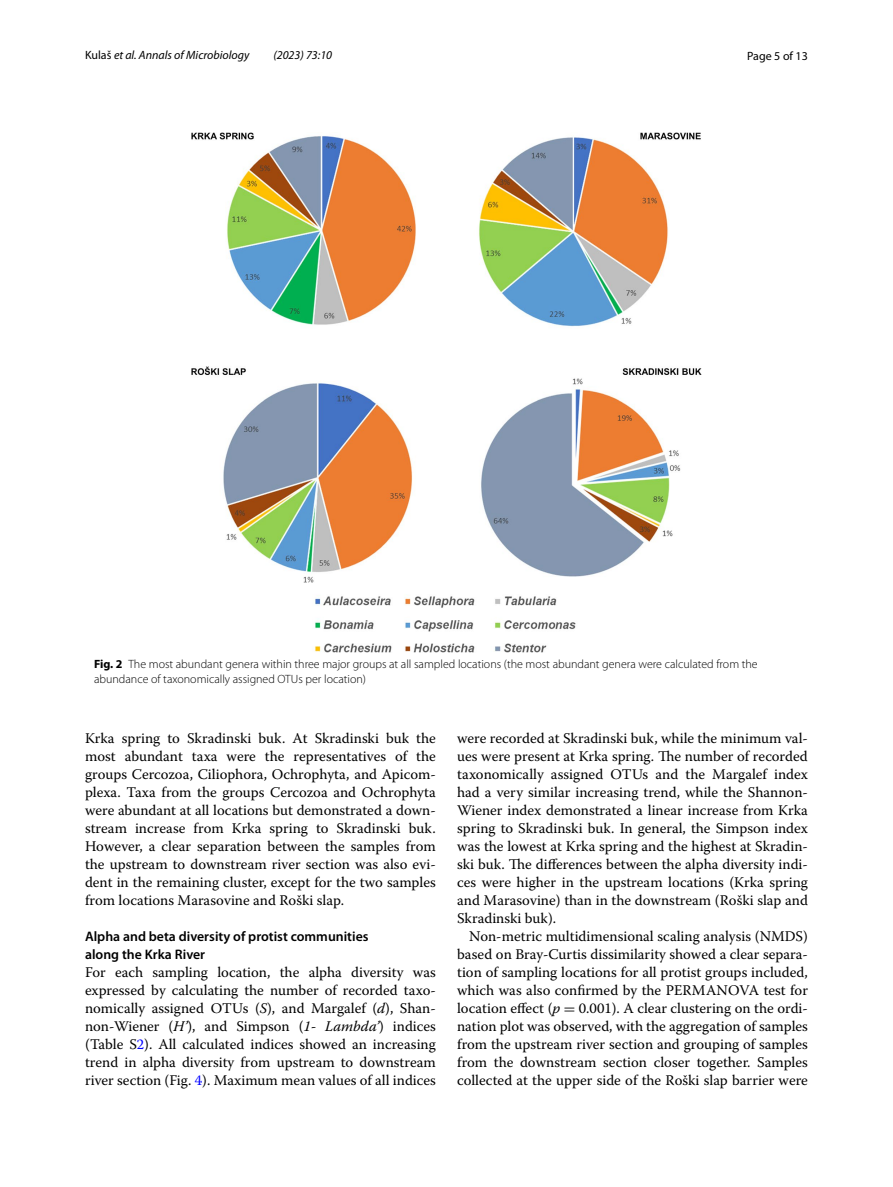
<style>
.page{position:relative;width:893px;height:1187px;background:#fff}
.page>*{position:absolute;margin:0;border:0;box-sizing:border-box;transform-origin:0 0}
.t1{font:14.7px/18px "Warnock Pro";color:#000;text-align:justify}
.t2{font:600 13.8px/18px "Myriad Pro";color:#000}
.t3{font:300 12px/15px "Myriad Pro";color:#000}
.t4{font:italic 12px "Myriad Pro";color:#000}
.t5{font:12px "Myriad Pro";color:#000}
.s1{font-style:normal}
.s2{font-weight:700}
.s3{font-style:italic}
.s4{color:#00f}
.s5{font-family:"MTSY"}
</style>
<div class="page">
<img style="left:191px;top:133px;width:511px;height:519px">
<p class="t4" style="left:85px;top:48px;width:166px"><span class="s1">Kulaš</span> et al. Annals of Microbiology</p>
<p class="t4" style="left:273px;top:48px;width:60px">(2023) 73:10</p>
<p class="t5" style="left:747px;top:48px;width:62px">Page 5 of 13</p>
<p class="t3" style="left:94px;top:656px;width:665px"><span class="s2">Fig. 2</span> The most abundant genera within three major groups at all sampled locations (the most abundant genera were calculated from the abundance of taxonomically assigned OTUs per location)</p>
<p class="t1" style="left:85px;top:728px;width:352px">Krka spring to Skradinski buk. At Skradinski buk the most abundant taxa were the representatives of the groups Cercozoa, Ciliophora, Ochrophyta, and Apicom&shy;plexa. Taxa from the groups Cercozoa and Ochrophyta were abundant at all locations but demonstrated a down&shy;stream increase from Krka spring to Skradinski buk.<br>However, a clear separation between the samples from the upstream to downstream river section was also evi&shy;dent in the remaining cluster, except for the two samples from locations Marasovine and Roški slap.</p>
<p class="t2" style="left:85px;top:926px;width:285px">Alpha and beta diversity of protist communities along the Krka River</p>
<p class="t1" style="left:85px;top:962px;width:352px">For each sampling location, the alpha diversity was expressed by calculating the number of recorded taxo&shy;nomically assigned OTUs (<span class="s3">S</span>), and Margalef (<span class="s3">d</span>), Shan&shy;non-Wiener (<span class="s3">H’</span>), and Simpson (<span class="s3">1- Lambda’</span>) indices (Table S<span class="s4">2</span>). All calculated indices showed an increasing trend in alpha diversity from upstream to downstream river section (Fig. <span class="s4">4</span>). Maximum mean values of all indices</p>
<p class="t1" style="left:457px;top:728px;width:352px">were recorded at Skradinski buk, while the minimum val&shy;ues were present at Krka spring. The number of recorded taxonomically assigned OTUs and the Margalef index had a very similar increasing trend, while the Shannon-Wiener index demonstrated a linear increase from Krka spring to Skradinski buk. In general, the Simpson index was the lowest at Krka spring and the highest at Skradin&shy;ski buk. The differences between the alpha diversity indi&shy;ces were higher in the upstream locations (Krka spring and Marasovine) than in the downstream (Roški slap and Skradinski buk).</p>
<p class="t1" style="left:457px;top:926px;width:352px;text-indent:12px">Non-metric multidimensional scaling analysis (NMDS) based on Bray-Curtis dissimilarity showed a clear separa&shy;tion of sampling locations for all protist groups included, which was also confirmed by the PERMANOVA test for location effect (<span class="s3">p</span> <span class="s5">=</span> 0.001). A clear clustering on the ordi&shy;nation plot was observed, with the aggregation of samples from the upstream river section and grouping of samples from the downstream section closer together. Samples collected at the upper side of the Roški slap barrier were</p>
</div>
